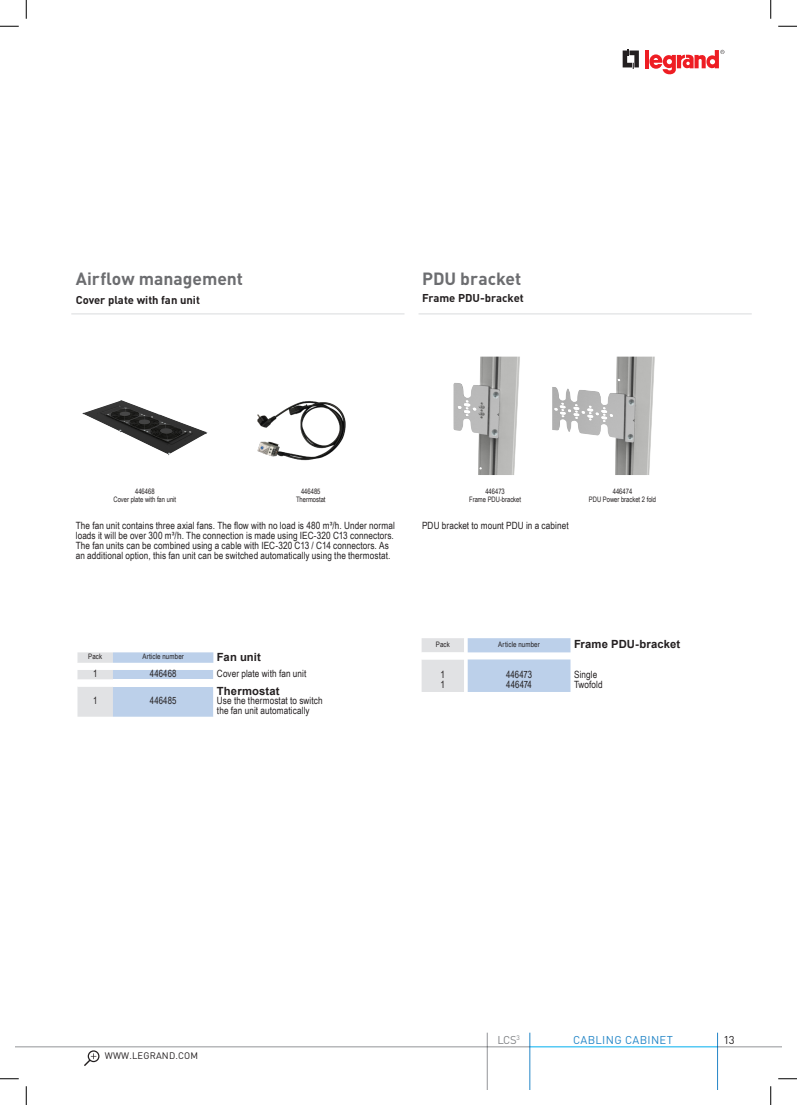
<style>
.page{position:relative;width:797px;height:1105px;background:#fff}
.page>*{position:absolute;margin:0;border:0;box-sizing:border-box;transform-origin:0 0}
.t1{font:700 17.5px "DIN Pro";color:#6c6d70}
.t2{font:700 11.25px "DIN Pro";color:#231f20}
.t3{font:700 11.25px "Arial";letter-spacing:.015em;color:#231f20}
.t4{font:11.25px "DIN Pro";letter-spacing:.03em;color:#2486c7}
.t5{font:11.25px "DIN Pro";color:#808285}
.t6{font:11.25px "DIN Pro";color:#231f20}
.t7{font:10px/10px "Arial Narrow";letter-spacing:.01em;color:#231f20}
.t8{font:10px "Arial Narrow";letter-spacing:.01em;color:#231f20;scale:.95 1}
.t9{font:9.38px "DIN Pro";letter-spacing:.02em;color:#231f20}
.t10{font:7.5px/7.5px "Arial Narrow";color:#231f20;text-align:center;scale:.95 1}
.t11{font:7.5px "Arial Narrow";letter-spacing:.02em;color:#231f20}
.t12{font:7.5px "Arial Narrow";color:#231f20}
.t13{font:6.5px "DIN Pro";color:#808285}
</style>
<div class="page">
<div style="left:88px;top:1050px;width:11px;height:12px;border:1px solid #231f20;border-radius:50%"></div>
<svg style="left:84px;top:1053px;width:12px;height:13px"></svg>
<svg style="left:622px;top:49px;width:17px;height:20px"></svg>
<svg style="left:645px;top:50px;width:3px;height:18px"></svg>
<svg style="left:649px;top:50px;width:75px;height:25px"></svg>
<hr style="left:529px;top:1046px;width:188px;height:1px;background:#00aeef">
<hr style="left:717px;top:1046px;width:64px;height:1px;background:#939598">
<hr style="left:529px;top:1033px;width:1px;height:56px;background:#2486c7">
<hr style="left:717px;top:1033px;width:1px;height:56px;background:#2486c7">
<hr style="left:16px;top:1046px;width:513px;height:1px;background:#939598">
<hr style="left:487px;top:1033px;width:1px;height:56px;background:#939598">
<img style="left:82px;top:400px;width:126px;height:56px">
<img style="left:257px;top:401px;width:89px;height:60px">
<hr style="left:71px;top:313px;width:333px;height:1px;background:#e1e2e4">
<svg style="left:77px;top:638px;width:493px;height:79px"></svg>
<hr style="left:418px;top:313px;width:333px;height:1px;background:#e1e2e4">
<img style="left:453px;top:357px;width:67px;height:118px">
<img style="left:552px;top:357px;width:103px;height:118px">
<svg style="left:0;top:25px;width:19px;height:2px"></svg>
<svg style="left:778px;top:25px;width:19px;height:2px"></svg>
<svg style="left:0;top:1078px;width:19px;height:1px"></svg>
<svg style="left:778px;top:1078px;width:19px;height:1px"></svg>
<svg style="left:25px;top:0;width:2px;height:19px"></svg>
<svg style="left:25px;top:1086px;width:2px;height:19px"></svg>
<svg style="left:770px;top:0;width:1px;height:19px"></svg>
<svg style="left:770px;top:1086px;width:1px;height:19px"></svg>
<h1 class="t1" style="left:76px;top:267px;width:169px">Airflow management</h1>
<p class="t2" style="left:76px;top:292px;width:126px">Cover plate with fan unit</p>
<h1 class="t1" style="left:422px;top:267px;width:101px">PDU bracket</h1>
<p class="t2" style="left:422px;top:291px;width:103px">Frame PDU-bracket</p>
<p class="t10" style="left:113px;top:488px;width:67px">446468<br>Cover plate with fan unit</p>
<p class="t10" style="left:296px;top:488px;width:33px">446485<br>Thermostat</p>
<p class="t7" style="left:76px;top:520px;width:321px">The fan unit contains three axial fans. The flow with no load is 480 m³/h. Under normal loads it will be over 300 m³/h. The connection is made using IEC-320 C13 connectors.<br>The fan units can be combined using a cable with IEC-320 C13 / C14 connectors. As an additional option, this fan unit can be switched automatically using the thermostat.</p>
<p class="t10" style="left:469px;top:488px;width:56px">446473<br>Frame PDU-bracket</p>
<p class="t10" style="left:589px;top:487px;width:72px">446474<br>PDU Power bracket 2 fold</p>
<p class="t7" style="left:422px;top:520px;width:148px">PDU bracket to mount PDU in a cabinet</p>
<p class="t12" style="left:88px;top:651px;width:16px">Pack</p>
<p class="t11" style="left:142px;top:651px;width:43px">Article number</p>
<p class="t3" style="left:217px;top:649px;width:46px">Fan unit</p>
<p class="t8" style="left:93px;top:666px;width:6px">1</p>
<p class="t8" style="left:150px;top:666px;width:30px">446468</p>
<p class="t7" style="left:217px;top:668px;width:91px">Cover plate with fan unit</p>
<p class="t3" style="left:217px;top:683px;width:64px">Thermostat</p>
<p class="t8" style="left:93px;top:693px;width:6px">1</p>
<p class="t8" style="left:150px;top:693px;width:30px">446485</p>
<p class="t7" style="left:217px;top:695px;width:107px">Use the thermostat to switch the fan unit automatically</p>
<p class="t12" style="left:436px;top:639px;width:16px">Pack</p>
<p class="t11" style="left:498px;top:639px;width:43px">Article number</p>
<p class="t3" style="left:574px;top:636px;width:108px">Frame PDU-bracket</p>
<p class="t7" style="left:440px;top:669px;width:6px">1</p>
<p class="t8" style="left:506px;top:667px;width:29px">446473</p>
<p class="t7" style="left:574px;top:669px;width:25px">Single</p>
<p class="t7" style="left:440px;top:679px;width:6px">1</p>
<p class="t8" style="left:506px;top:677px;width:28px">446474</p>
<p class="t7" style="left:574px;top:679px;width:30px">Twofold</p>
<p class="t9" style="left:105px;top:1048px;width:95px">WWW.LEGRAND.COM</p>
<p class="t13" style="left:516px;top:1033px;width:5px">3</p>
<p class="t5" style="left:497px;top:1031px;width:21px">LCS</p>
<p class="t4" style="left:573px;top:1031px;width:101px">CABLING CABINET</p>
<p class="t6" style="left:723px;top:1031px;width:13px">13</p>
</div>
